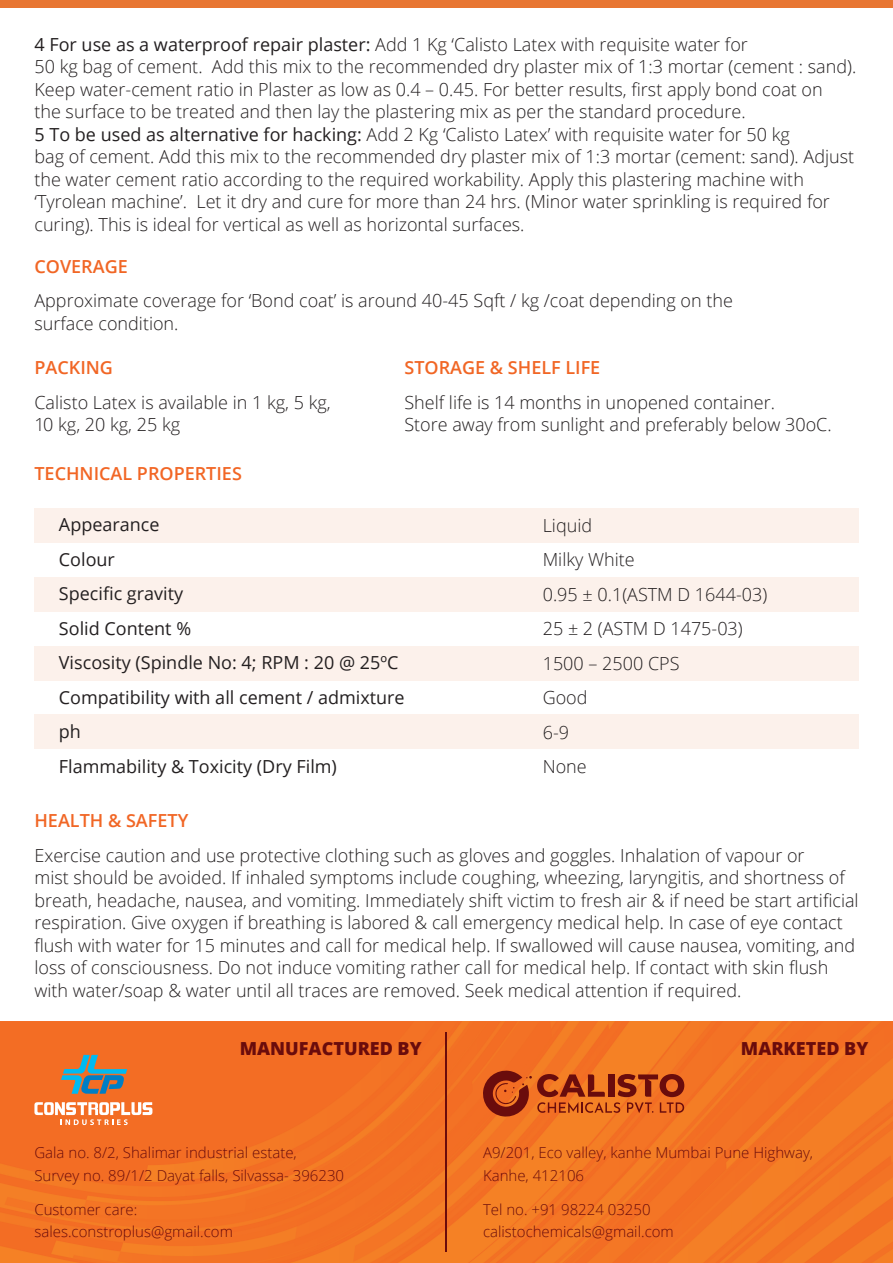
<style>
.page{position:relative;width:893px;height:1263px;background:#fff}
.page>*{position:absolute;margin:0;border:0;box-sizing:border-box;transform-origin:0 0}
.t1{font:300 18px/22.5px "Open Sans";color:#231f20}
.t2{font:18px/34.5px "Open Sans";color:#231f20}
.t3{font:600 18px "Open Sans";color:#f16625}
.t4{font:800 18px "Open Sans";color:#6a0c0c}
.t5{font:600 18px "Open Sans";color:#f26625}
.t6{font:300 15px/22.5px "Open Sans";color:#6a0c0c}
.s1{font-weight:400}
</style>
<div class="page">
<img style="left:0;top:1022px;width:893px;height:241px">
<div style="left:0;top:0;width:893px;height:7px;background:#e87632"></div>
<hr style="left:446px;top:1033px;width:1px;height:219px;background:#6a0c0c">
<svg style="left:481px;top:1069px;width:203px;height:49px"></svg>
<div style="left:34px;top:508px;width:824px;height:35px;background:#fcf1eb"></div>
<div style="left:34px;top:577px;width:824px;height:34px;background:#fcf1eb"></div>
<div style="left:34px;top:646px;width:824px;height:34px;background:#fcf1eb"></div>
<div style="left:34px;top:715px;width:824px;height:34px;background:#fcf1eb"></div>
<svg style="left:61px;top:1055px;width:66px;height:39px"></svg>
<svg style="left:34px;top:1102px;width:118px;height:23px"></svg>
<p class="t1" style="left:34px;top:32px;width:823px"><span class="s1">4 For use as a waterproof repair plaster:</span> Add 1 Kg ‘Calisto Latex with requisite water for<br>50 kg bag of cement. Add this mix to the recommended dry plaster mix of 1:3 mortar (cement : sand).<br>Keep water-cement ratio in Plaster as low as 0.4 – 0.45. For better results, first apply bond coat on<br>the surface to be treated and then lay the plastering mix as per the standard procedure.<br><span class="s1">5 To be used as alternative for hacking:</span> Add 2 Kg ‘Calisto Latex’ with requisite water for 50 kg<br>bag of cement. Add this mix to the recommended dry plaster mix of 1:3 mortar (cement: sand). Adjust the water cement ratio according to the required workability. Apply this plastering machine with ‘Tyrolean machine’. Let it dry and cure for more than 24 hrs. (Minor water sprinkling is required for curing). This is ideal for vertical as well as horizontal surfaces.</p>
<p class="t3" style="left:34px;top:254px;width:95px">COVERAGE</p>
<p class="t1" style="left:34px;top:289px;width:700px">Approximate coverage for ‘Bond coat’ is around 40-45 Sqft / kg /coat depending on the surface condition.</p>
<p class="t3" style="left:34px;top:355px;width:80px">PACKING</p>
<p class="t1" style="left:34px;top:391px;width:298px">Calisto Latex is available in 1 kg, 5 kg,<br>10 kg, 20 kg, 25 kg</p>
<p class="t5" style="left:34px;top:461px;width:209px">TECHNICAL PROPERTIES</p>
<p class="t3" style="left:404px;top:355px;width:197px">STORAGE &amp; SHELF LIFE</p>
<p class="t1" style="left:404px;top:391px;width:429px">Shelf life is 14 months in unopened container.<br>Store away from sunlight and preferably below 30oC.</p>
<p class="t2" style="left:59px;top:507px;width:347px">Appearance<br>Colour<br>Specific gravity<br>Solid Content %<br>Viscosity (Spindle No: 4; RPM : 20 @ 25ºC<br>Compatibility with all cement / admixture ph<br>Flammability &amp; Toxicity (Dry Film)</p>
<p class="t1" style="left:543px;top:507px;width:226px;line-height:34.5px">Liquid<br>Milky White<br>0.95 ± 0.1(ASTM D 1644-03)<br>25 ± 2 (ASTM D 1475-03)<br>1500 – 2500 CPS<br>Good<br>6-9<br>None</p>
<p class="t3" style="left:34px;top:808px;width:155px">HEALTH &amp; SAFETY</p>
<p class="t1" style="left:34px;top:844px;width:826px">Exercise caution and use protective clothing such as gloves and goggles. Inhalation of vapour or<br>mist should be avoided. If inhaled symptoms include coughing, wheezing, laryngitis, and shortness of breath, headache, nausea, and vomiting. Immediately shift victim to fresh air &amp; if need be start artificial respiration. Give oxygen if breathing is labored &amp; call emergency medical help. In case of eye contact flush with water for 15 minutes and call for medical help. If swallowed will cause nausea, vomiting, and loss of consciousness. Do not induce vomiting rather call for medical help. If contact with skin flush with water/soap &amp; water until all traces are removed. Seek medical attention if required.</p>
<p class="t4" style="left:240px;top:1034px;width:183px">MANUFACTURED BY</p>
<p class="t4" style="left:741px;top:1034px;width:129px">MARKETED BY</p>
<p class="t6" style="left:34px;top:1141px;width:311px">Gala no. 8/2, Shalimar industrial estate,<br>Survey no. 89/1/2 Dayat falls, Silvassa- 396230</p>
<p class="t6" style="left:34px;top:1197px;width:200px">Customer care: sales.constroplus@gmail.com</p>
<p class="t6" style="left:483px;top:1141px;width:332px">A9/201, Eco valley, kanhe Mumbai Pune Highway,<br>Kanhe, 412106</p>
<p class="t6" style="left:483px;top:1197px;width:192px">Tel no. +91 98224 03250 calistochemicals@gmail.com</p>
</div>
